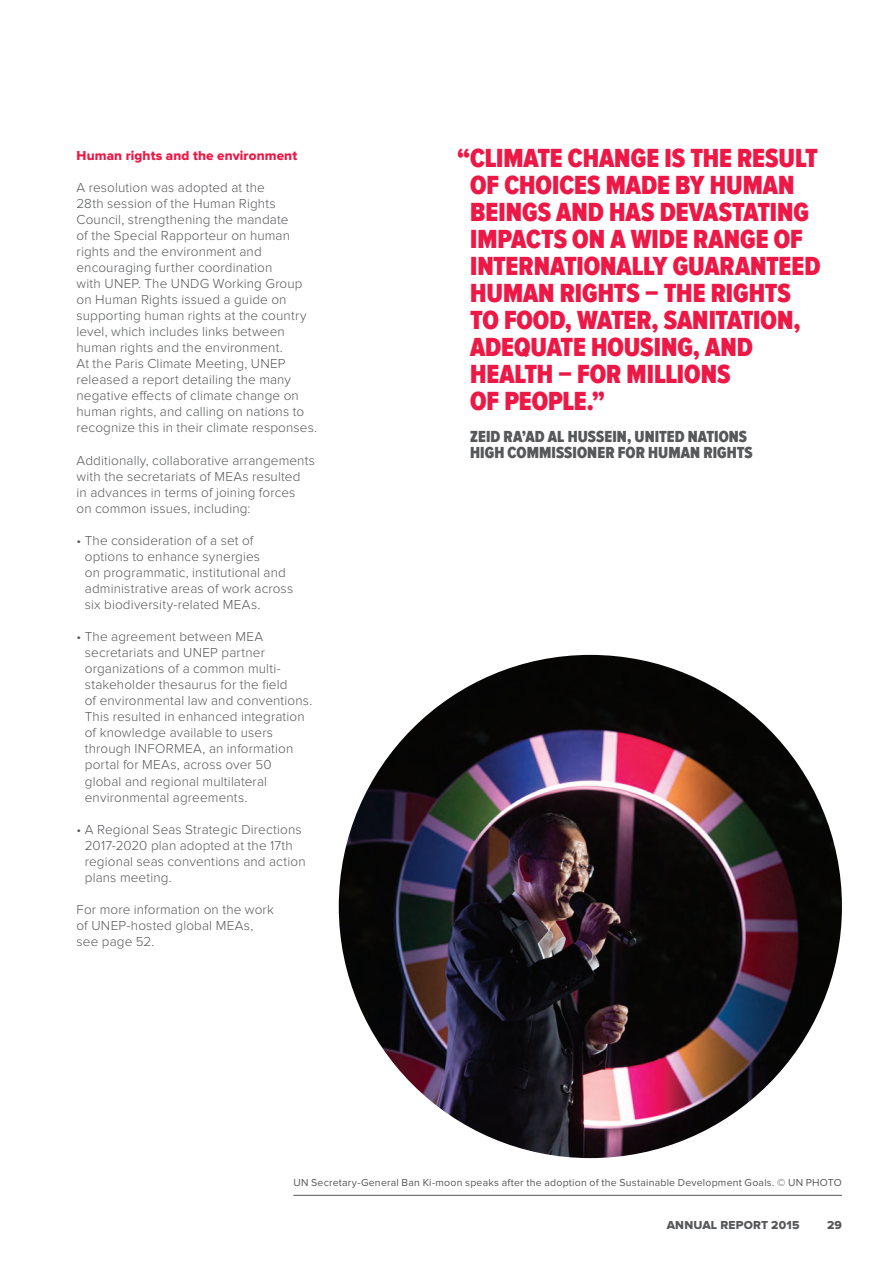
<style>
.page{position:relative;width:893px;height:1263px;background:#fff}
.page>*{position:absolute;margin:0;border:0;box-sizing:border-box;transform-origin:0 0}
.Qoute___statement{font:900 27px/27px "Proxima Nova Cond";color:#ed1845;scale:.95 1}
.Qoute___statement-2{font:900 16.5px/16.5px "Proxima Nova Cond";letter-spacing:.005em;color:#57585a;scale:.95 1}
.Body_copy{font:300 13.5px/16px "Proxima Nova";letter-spacing:.01em;color:#57585a}
.Body_copy-2{font:13.5px "Proxima Nova Extrabld";letter-spacing:.01em;color:#ed1845}
.Body_copy-3{font:12px "Proxima Nova Extrabld";letter-spacing:.015em;color:#57585a}
.t1{font:10.5px "Proxima Nova";letter-spacing:.02em;color:#57585a}
</style>
<div class="page">
<img style="left:339px;top:655px;width:503px;height:503px;border-radius:252px">
<hr style="left:293px;top:1195px;width:549px;height:1px;background:#57585a">
<p class="Body_copy-2" style="left:77px;top:149px;width:222px">Human rights and the environment</p>
<p class="Body_copy" style="left:77px;top:180px;width:242px">A resolution was adopted at the<br>28th session of the Human Rights Council, strengthening the mandate<br>of the Special Rapporteur on human rights and the environment and encouraging further coordination<br>with UNEP. The UNDG Working Group on Human Rights issued a guide on supporting human rights at the country level, which includes links between human rights and the environment.<br>At the Paris Climate Meeting, UNEP released a report detailing the many negative effects of climate change on human rights, and calling on nations to recognize this in their climate responses.</p>
<p class="Body_copy" style="left:77px;top:453px;width:240px">Additionally, collaborative arrangements with the secretariats of MEAs resulted<br>in advances in terms of joining forces<br>on common issues, including:</p>
<p class="Body_copy" style="left:85px;top:533px;width:210px;text-indent:-8px">• The consideration of a set of options to enhance synergies<br>on programmatic, institutional and administrative areas of work across six biodiversity-related MEAs.</p>
<p class="Body_copy" style="left:85px;top:629px;width:229px;text-indent:-8px">• The agreement between MEA secretariats and UNEP partner organizations of a common multi&shy;stakeholder thesaurus for the field<br>of environmental law and conventions.<br>This resulted in enhanced integration of knowledge available to users through INFORMEA, an information portal for MEAs, across over 50<br>global and regional multilateral environmental agreements.</p>
<p class="Body_copy" style="left:85px;top:822px;width:222px;text-indent:-8px">• A Regional Seas Strategic Directions<br>2017-2020 plan adopted at the 17th regional seas conventions and action plans meeting.</p>
<p class="Body_copy" style="left:77px;top:902px;width:199px">For more information on the work of UNEP-hosted global MEAs, see page 52.</p>
<p class="Qoute___statement" style="left:470px;top:147px;width:370px;text-indent:-13px">“CLIMATE CHANGE IS THE RESULT<br>OF CHOICES MADE BY HUMAN<br>BEINGS AND HAS DEVASTATING<br>IMPACTS ON A WIDE RANGE OF<br>INTERNATIONALLY GUARANTEED<br>HUMAN RIGHTS – THE RIGHTS<br>TO FOOD, WATER, SANITATION,<br>ADEQUATE HOUSING, AND<br>HEALTH – FOR MILLIONS<br>OF PEOPLE.”</p>
<p class="Qoute___statement-2" style="left:470px;top:429px;width:299px">ZEID RA’AD AL HUSSEIN, UNITED NATIONS<br>HIGH COMMISSIONER FOR HUMAN RIGHTS</p>
<p class="t1" style="left:293px;top:1178px;width:550px">UN Secretary-General Ban Ki-moon speaks after the adoption of the Sustainable Development Goals. © UN PHOTO</p>
<p class="Body_copy-3" style="left:667px;top:1219px;width:134px">ANNUAL REPORT 2015</p>
<p class="Body_copy-3" style="left:827px;top:1219px;width:16px">29</p>
</div>
